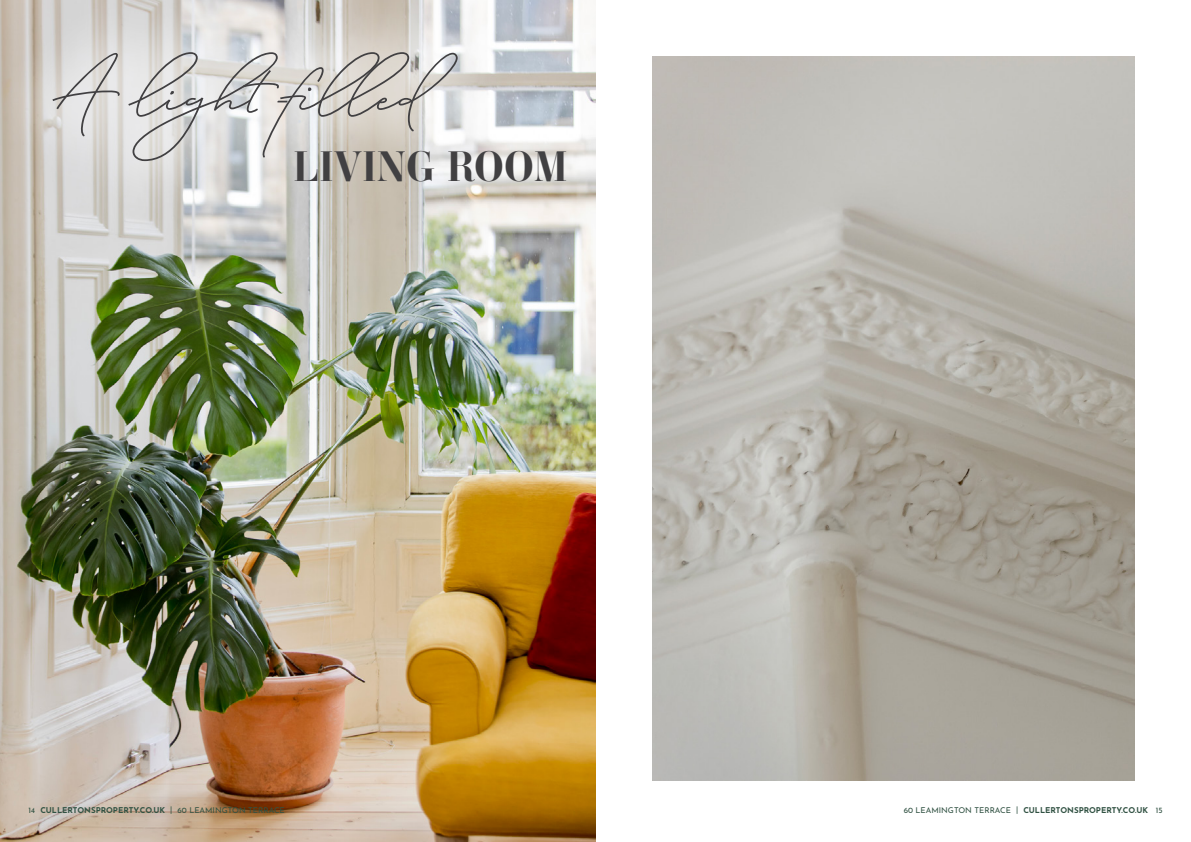
<style>
.page{position:relative;width:1191px;height:842px;background:#fff}
.page>*{position:absolute;margin:0;border:0;box-sizing:border-box;transform-origin:0 0}
.t1{font:700 109.8px "Absolute Beauty Script";color:#414042}
.t2{font:700 42px "Ambroise Std";letter-spacing:.01em;color:#414042}
.t3{font:700 8px "Josefin Sans";color:#315243}
.s1{font-weight:400}
</style>
<div class="page">
<img style="left:0;top:0;width:595px;height:842px">
<div style="left:0;top:0;width:517px;height:221px;background:#fff;opacity:.44"></div>
<img style="left:652px;top:57px;width:482px;height:723px">
<p class="t1" style="left:52px;top:43px;width:376px">A light-filled</p>
<p class="t2" style="left:293px;top:140px;width:275px">LIVING ROOM</p>
<p class="t3" style="left:28px;top:803px;width:258px"><span class="s1">14</span> CULLERTONSPROPERTY.CO.UK <span class="s1">| 60 LEAMINGTON TERRACE</span></p>
<p class="t3" style="left:903px;top:803px;width:260px"><span class="s1">60 LEAMINGTON TERRACE |</span> CULLERTONSPROPERTY.CO.UK <span class="s1">15</span></p>
</div>
